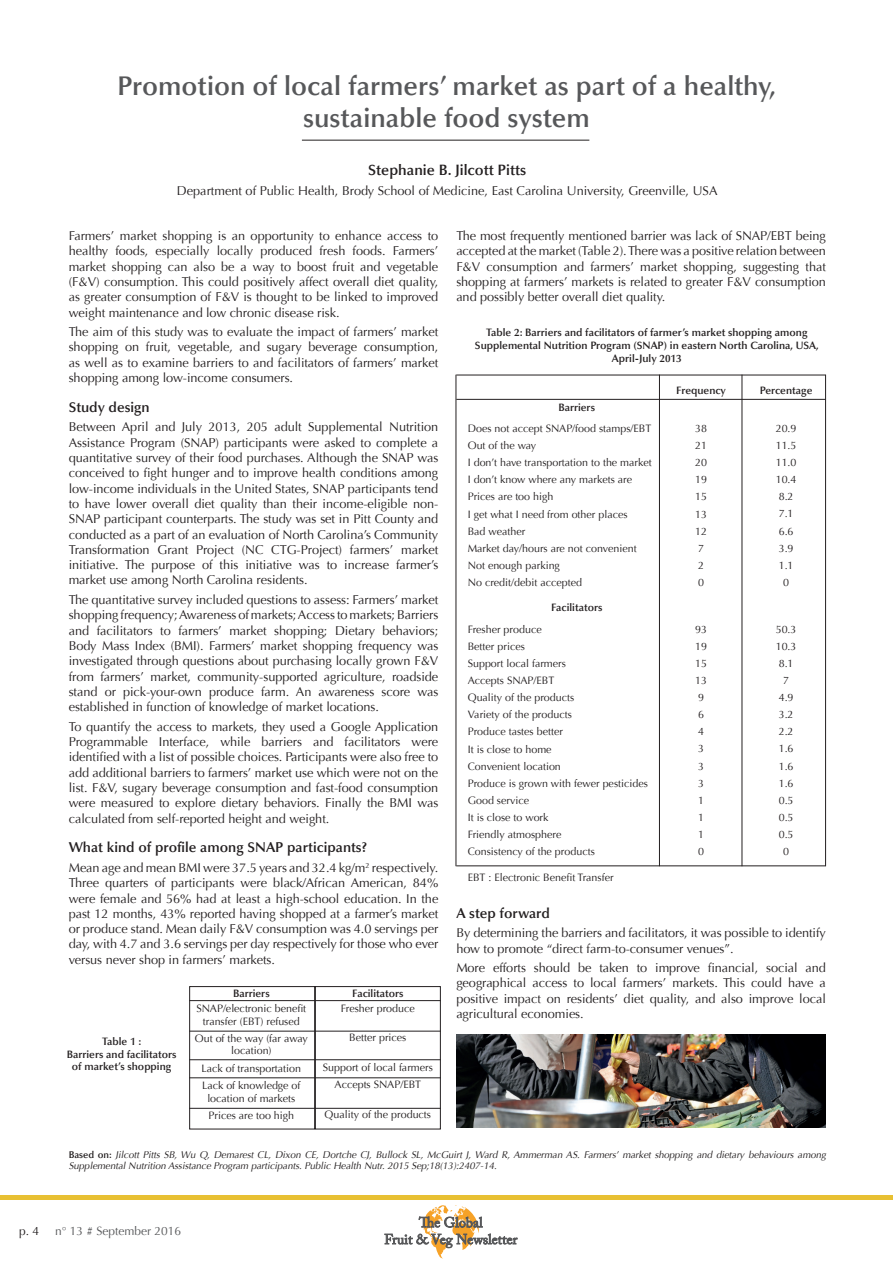
<style>
.page{position:relative;width:893px;height:1263px;background:#fff}
.page>*{position:absolute;margin:0;border:0;box-sizing:border-box;transform-origin:0 0}
.t1{font:600 27px/32.4px "Optima LT Std";color:#57585a;text-align:center}
.t2{font:600 15px "Optima LT Std";color:#231f20}
.t3{font:600 14.25px "Optima LT Std";color:#231f20}
.t4{font:12.75px/15.3px "Optima LT Std";letter-spacing:-.005em;color:#231f20;text-align:justify}
.t5{font:12px "Optima LT Std";color:#57585a}
.t6{font:12px "Optima LT Std";color:#231f20}
.t7{font:10.65px/17.1px "Optima LT Std";color:#231f20}
.t8{font:600 10.65px/12.9px "Optima LT Std";color:#231f20;text-align:center}
.t9{font:italic 9.75px/11.7px "Optima LT Std";color:#231f20}
.s1{font-weight:600;font-style:normal}
</style>
<div class="page">
<div style="left:0;top:1194px;width:893px;height:5px;background:#e8c032"></div>
<svg style="left:385px;top:1205px;width:132px;height:53px"></svg>
<hr style="left:302px;top:140px;width:287px;height:1px;background:#231f20">
<div style="left:189px;top:986px;width:126px;height:143px;border:1px solid #231f20"></div>
<div style="left:315px;top:986px;width:126px;height:143px;border:1px solid #231f20"></div>
<hr style="left:189px;top:1000px;width:252px;height:1px;background:#231f20">
<hr style="left:189px;top:1031px;width:252px;height:1px;background:#231f20">
<hr style="left:189px;top:1059px;width:252px;height:1px;background:#231f20">
<hr style="left:189px;top:1077px;width:252px;height:1px;background:#231f20">
<hr style="left:189px;top:1108px;width:252px;height:1px;background:#231f20">
<hr style="left:456px;top:375px;width:1px;height:491px;background:#231f20">
<hr style="left:456px;top:375px;width:369px;height:1px;background:#231f20">
<hr style="left:456px;top:399px;width:369px;height:1px;background:#231f20">
<hr style="left:456px;top:865px;width:369px;height:1px;background:#231f20">
<hr style="left:825px;top:375px;width:1px;height:491px;background:#231f20">
<hr style="left:742px;top:375px;width:1px;height:491px;background:#231f20">
<hr style="left:659px;top:375px;width:1px;height:491px;background:#231f20">
<img style="left:456px;top:1035px;width:369px;height:92px">
<h1 class="t1" style="left:117px;top:72px;width:660px">Promotion of local farmers’ market as part of a healthy, sustainable food system</h1>
<p class="t2" style="left:368px;top:164px;width:159px">Stephanie B. Jilcott Pitts</p>
<p class="t4" style="left:177px;top:184px;width:542px">Department of Public Health, Brody School of Medicine, East Carolina University, Greenville, USA</p>
<p class="t4" style="left:69px;top:229px;width:371px">Farmers’ market shopping is an opportunity to enhance access to healthy foods, especially locally produced fresh foods. Farmers’ market shopping can also be a way to boost fruit and vegetable (F&amp;V) consumption. This could positively affect overall diet quality, as greater consumption of F&amp;V is thought to be linked to improved weight maintenance and low chronic disease risk.</p>
<p class="t4" style="left:69px;top:325px;width:371px">The aim of this study was to evaluate the impact of farmers’ market shopping on fruit, vegetable, and sugary beverage consumption, as well as to examine barriers to and facilitators of farmers’ market shopping among low-income consumers.</p>
<p class="t3" style="left:69px;top:401px;width:83px">Study design</p>
<p class="t4" style="left:69px;top:421px;width:371px">Between April and July 2013, 205 adult Supplemental Nutrition Assistance Program (SNAP) participants were asked to complete a quantitative survey of their food purchases. Although the SNAP was conceived to fight hunger and to improve health conditions among low-income individuals in the United States, SNAP participants tend to have lower overall diet quality than their income-eligible non-SNAP participant counterparts. The study was set in Pitt County and conducted as a part of an evaluation of North Carolina’s Community Transformation Grant Project (NC CTG-Project) farmers’ market initiative. The purpose of this initiative was to increase farmer’s market use among North Carolina residents.</p>
<p class="t4" style="left:69px;top:593px;width:371px">The quantitative survey included questions to assess: Farmers’ market shopping frequency; Awareness of markets; Access to markets; Barriers and facilitators to farmers’ market shopping; Dietary behaviors; Body Mass Index (BMI). Farmers’ market shopping frequency was investigated through questions about purchasing locally grown F&amp;V from farmers’ market, community-supported agriculture, roadside stand or pick-your-own produce farm. An awareness score was established in function of knowledge of market locations.</p>
<p class="t4" style="left:69px;top:720px;width:371px">To quantify the access to markets, they used a Google Application Programmable Interface, while barriers and facilitators were identified with a list of possible choices. Participants were also free to add additional barriers to farmers’ market use which were not on the list. F&amp;V, sugary beverage consumption and fast-food consumption were measured to explore dietary behaviors. Finally the BMI was calculated from self-reported height and weight.</p>
<p class="t3" style="left:69px;top:839px;width:300px">What kind of profile among SNAP participants?</p>
<p class="t4" style="left:69px;top:861px;width:371px">Mean age and mean BMI were 37.5 years and 32.4 kg/m<sup>2</sup> respectively.<br>Three quarters of participants were black/African American, 84% were female and 56% had at least a high-school education. In the past 12 months, 43% reported having shopped at a farmer’s market or produce stand. Mean daily F&amp;V consumption was 4.0 servings per day, with 4.7 and 3.6 servings per day respectively for those who ever versus never shop in farmers’ markets.</p>
<p class="t4" style="left:456px;top:229px;width:371px">The most frequently mentioned barrier was lack of SNAP/EBT being accepted at the market (Table 2). There was a positive relation between F&amp;V consumption and farmers’ market shopping, suggesting that shopping at farmers’ markets is related to greater F&amp;V consumption and possibly better overall diet quality.</p>
<p class="t8" style="left:475px;top:327px;width:346px">Table 2: Barriers and facilitators of farmer’s market shopping among<br>Supplemental Nutrition Program (SNAP) in eastern North Carolina, USA,<br>April-July 2013</p>
<p class="t8" style="left:676px;top:384px;width:51px">Frequency</p>
<p class="t7" style="left:695px;top:421px;width:13px">38<br>21<br>20<br>19<br>15<br>13<br>12<br>7<br>2<br>0</p>
<p class="t7" style="left:695px;top:622px;width:13px">93<br>19<br>15<br>13<br>9<br>6<br>4<br>3<br>3<br>3<br>1<br>1<br>1<br>0</p>
<p class="t8" style="left:760px;top:384px;width:54px">Percentage</p>
<p class="t7" style="left:776px;top:421px;width:22px;text-align:center">20.9<br>11.5<br>11.0<br>10.4<br>8.2<br>7.1<br>6.6<br>3.9<br>1.1<br>0</p>
<p class="t7" style="left:776px;top:622px;width:22px;text-align:center">50.3<br>10.3<br>8.1<br>7<br>4.9<br>3.2<br>2.2<br>1.6<br>1.6<br>1.6<br>0.5<br>0.5<br>0.5<br>0</p>
<p class="t8" style="left:558px;top:402px;width:38px">Barriers</p>
<p class="t7" style="left:468px;top:421px;width:186px">Does not accept SNAP/food stamps/EBT<br>Out of the way<br>I don’t have transportation to the market<br>I don’t know where any markets are<br>Prices are too high<br>I get what I need from other places<br>Bad weather<br>Market day/hours are not convenient<br>Not enough parking<br>No credit/debit accepted</p>
<p class="t8" style="left:551px;top:602px;width:53px">Facilitators</p>
<p class="t7" style="left:468px;top:622px;width:182px">Fresher produce<br>Better prices<br>Support local farmers<br>Accepts SNAP/EBT<br>Quality of the products<br>Variety of the products<br>Produce tastes better<br>It is close to home<br>Convenient location<br>Produce is grown with fewer pesticides<br>Good service<br>It is close to work<br>Friendly atmosphere<br>Consistency of the products</p>
<p class="t7" style="left:468px;top:869px;width:147px">EBT : Electronic Benefit Transfer</p>
<p class="t3" style="left:456px;top:907px;width:95px">A step forward</p>
<p class="t4" style="left:456px;top:926px;width:371px">By determining the barriers and facilitators, it was possible to identify how to promote “direct farm-to-consumer venues”.</p>
<p class="t4" style="left:456px;top:960px;width:371px">More efforts should be taken to improve financial, social and geographical access to local farmers’ markets. This could have a positive impact on residents’ diet quality, and also improve local agricultural economies.</p>
<p class="t8" style="left:352px;top:988px;width:53px">Facilitators</p>
<p class="t7" style="left:341px;top:1000px;width:75px">Fresher produce</p>
<p class="t7" style="left:349px;top:1030px;width:59px">Better prices</p>
<p class="t7" style="left:323px;top:1060px;width:112px;text-align:center">Support of local farmers<br>Accepts SNAP/EBT</p>
<p class="t7" style="left:325px;top:1107px;width:108px">Quality of the products</p>
<p class="t8" style="left:233px;top:988px;width:38px">Barriers</p>
<p class="t7" style="left:196px;top:1002px;width:111px;line-height:12.9px;text-align:center">SNAP/electronic benefit transfer (EBT) refused</p>
<p class="t7" style="left:195px;top:1032px;width:114px;line-height:12.9px;text-align:center">Out of the way (far away location)</p>
<p class="t7" style="left:202px;top:1060px;width:101px">Lack of transportation<br>Lack of knowledge of</p>
<p class="t7" style="left:207px;top:1090px;width:90px">location of markets<br>Prices are too high</p>
<p class="t8" style="left:67px;top:1035px;width:111px">Table 1 :<br>Barriers and facilitators of market’s shopping</p>
<p class="t9" style="left:69px;top:1149px;width:760px"><span class="s1">B a s e d o n :</span> J ilcott Pitts SB, Wu Q, Demarest CL, Dixon CE, Dortche CJ, Bullock SL, McGuirt J, Ward R, Ammerman AS. Farmers’ market shopping and dietary behaviours among<br>Supplemental Nutrition Assistance Program participants. Public Health Nutr. 2015 Sep;18(13):2407-14.</p>
<p class="t6" style="left:19px;top:1226px;width:22px">p. 4</p>
<p class="t5" style="left:55px;top:1226px;width:128px">n° 13 # September 2016</p>
</div>
